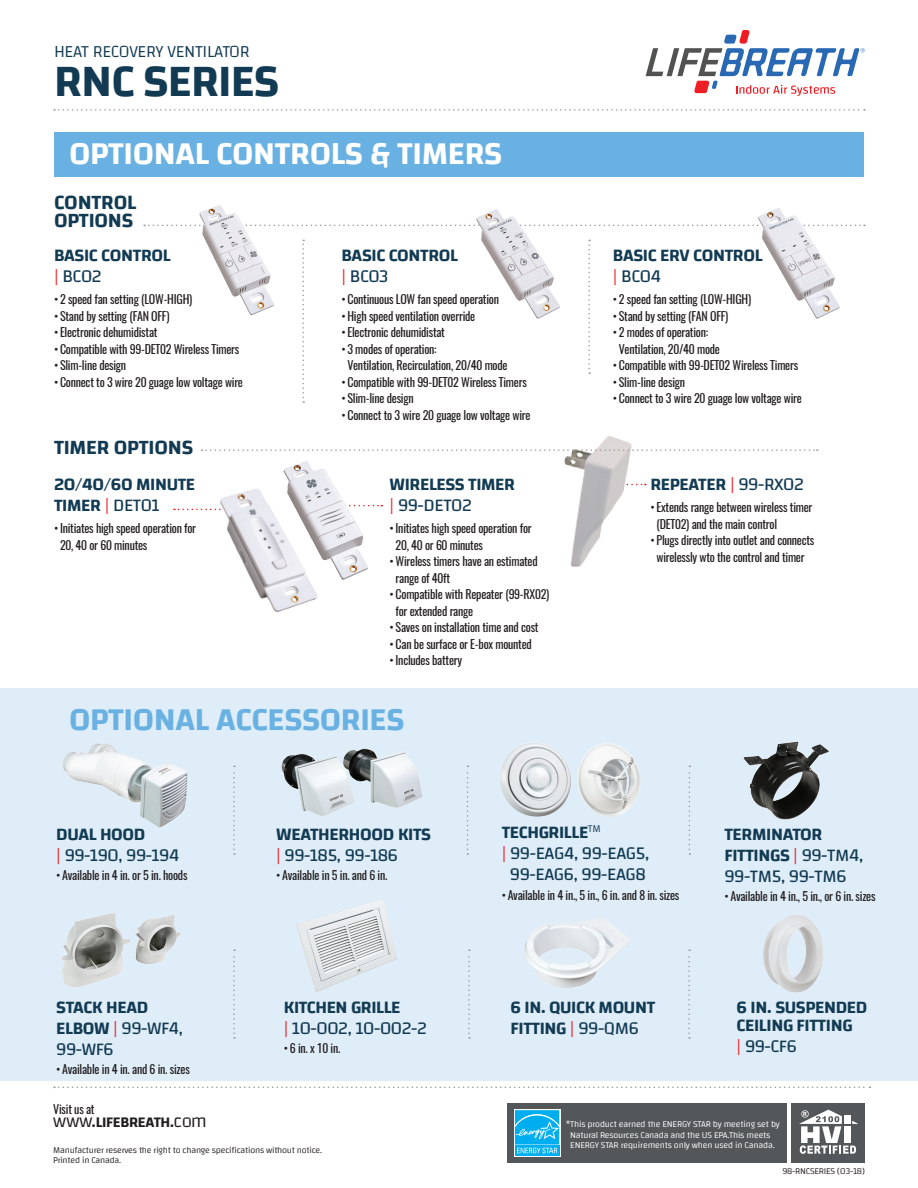
<style>
.page{position:relative;width:918px;height:1188px;background:#fff}
.page>*{position:absolute;margin:0;border:0;box-sizing:border-box;transform-origin:0 0}
.t1{font:600 46.65px "Changa";letter-spacing:-.02em;color:#123b53}
.t2{font:600 33px "Changa";letter-spacing:-.01em;color:#fff}
.t3{font:600 33px "Changa";letter-spacing:-.01em;color:#69b1e2}
.t4{font:600 21px/17.7px "Changa";letter-spacing:-.01em;color:#123b53}
.t5{font:600 18px/21px "Changa";letter-spacing:-.02em;color:#123b53}
.t6{font:18px/21px "Changa";letter-spacing:-.02em;color:#123b53}
.t7{font:300 17.25px "Changa";letter-spacing:-.02em;color:#123b53}
.t8{font:600 15.15px "Changa";letter-spacing:-.02em;color:#231f20}
.t9{font:12px/16.5px "Oswald";letter-spacing:-.02em;color:#231f20}
.t10{font:300 9px/10.5px "Changa";letter-spacing:-.02em;color:#fff;text-align:center}
.t11{font:300 9px/10.5px "Changa";letter-spacing:-.025em;color:#231f20}
.s1{font-weight:400;color:#ee1d23}
.s2{font-weight:400}
.s3{font-weight:600}
.s4{color:#ee1d23}
.s5{font-weight:300;font-size:18.9px}
</style>
<div class="page">
<svg style="left:144px;top:225px;width:721px;height:1px"></svg>
<div style="left:0;top:688px;width:918px;height:393px;background:#dfedf8"></div>
<svg style="left:174px;top:509px;width:33px;height:1px"></svg>
<img style="left:283px;top:461px;width:91px;height:119px">
<img style="left:210px;top:485px;width:120px;height:127px">
<div style="left:54px;top:132px;width:810px;height:44px;background:#69b1e2"></div>
<svg style="left:302px;top:240px;width:2px;height:163px"></svg>
<svg style="left:233px;top:949px;width:2px;height:90px"></svg>
<svg style="left:468px;top:949px;width:2px;height:90px"></svg>
<svg style="left:688px;top:949px;width:2px;height:90px"></svg>
<svg style="left:588px;top:240px;width:2px;height:134px"></svg>
<img style="left:281px;top:748px;width:141px;height:68px">
<img style="left:62px;top:913px;width:119px;height:74px">
<img style="left:524px;top:918px;width:106px;height:70px">
<img style="left:463px;top:209px;width:110px;height:110px">
<img style="left:739px;top:208px;width:110px;height:111px">
<img style="left:192px;top:205px;width:90px;height:111px">
<div style="left:507px;top:1103px;width:280px;height:60px;background:#545759"></div>
<div style="left:792px;top:1103px;width:73px;height:60px;background:#545759"></div>
<svg style="left:514px;top:1109px;width:46px;height:48px"></svg>
<svg style="left:515px;top:1153px;width:44px;height:3px"></svg>
<svg style="left:515px;top:1110px;width:44px;height:43px;background:#2abbf1"></svg>
<svg style="left:799px;top:1110px;width:58px;height:44px"></svg>
<div style="left:844px;top:1126px;width:6px;height:17px;background:#fff"></div>
<div style="left:844px;top:1116px;width:6px;height:8px;background:#fff"></div>
<svg style="left:54px;top:1087px;width:816px;height:1px"></svg>
<img style="left:763px;top:915px;width:60px;height:78px">
<img style="left:296px;top:899px;width:102px;height:93px">
<svg style="left:233px;top:766px;width:2px;height:89px"></svg>
<svg style="left:467px;top:766px;width:1px;height:89px"></svg>
<svg style="left:689px;top:766px;width:1px;height:89px"></svg>
<img style="left:62px;top:743px;width:126px;height:85px">
<img style="left:500px;top:743px;width:140px;height:74px">
<img style="left:743px;top:741px;width:86px;height:79px">
<svg style="left:646px;top:30px;width:219px;height:66px"></svg>
<svg style="left:54px;top:109px;width:811px;height:2px"></svg>
<img style="left:564px;top:436px;width:79px;height:131px">
<svg style="left:201px;top:449px;width:617px;height:2px"></svg>
<h3 class="t7" style="left:54px;top:41px;width:197px">HEAT RECOVERY VENTILATOR</h3>
<h1 class="t1" style="left:54px;top:52px;width:227px">RNC SERIES</h1>
<h2 class="t2" style="left:69px;top:133px;width:435px">OPTIONAL CONTROLS &amp; TIMERS</h2>
<h3 class="t4" style="left:54px;top:193px;width:84px">CONTROL<br>OPTIONS</h3>
<h3 class="t5" style="left:54px;top:244px;width:118px">BASIC CONTROL <span class="s1">|</span> <span class="s2">BC02</span></h3>
<p class="t9" style="left:54px;top:290px;width:140px">• 2 speed fan setting (LOW-HIGH)</p>
<p class="t9" style="left:54px;top:306px;width:117px">• Stand by setting (FAN OFF)</p>
<p class="t9" style="left:54px;top:323px;width:105px">• Electronic dehumidistat</p>
<p class="t9" style="left:54px;top:339px;width:187px">• Compatible with 99-DET02 Wireless Timers</p>
<p class="t9" style="left:54px;top:356px;width:74px">• Slim-line design</p>
<p class="t9" style="left:54px;top:372px;width:191px">• Connect to 3 wire 20 guage low voltage wire</p>
<h3 class="t4" style="left:54px;top:437px;width:141px">TIMER OPTIONS</h3>
<h3 class="t5" style="left:54px;top:473px;width:143px">20/40/60 MINUTE<br>TIMER <span class="s1">|</span> <span class="s2">DET01</span></h3>
<p class="t9" style="left:60px;top:519px;width:138px;text-indent:-6px">• Initiates high speed operation for<br>20, 40 or 60 minutes</p>
<h3 class="t5" style="left:341px;top:244px;width:118px">BASIC CONTROL <span class="s1">|</span> <span class="s2">BC03</span></h3>
<p class="t9" style="left:341px;top:290px;width:159px">• Continuous LOW fan speed operation</p>
<p class="t9" style="left:341px;top:306px;width:135px">• High speed ventilation override</p>
<p class="t9" style="left:341px;top:323px;width:105px">• Electronic dehumidistat</p>
<p class="t9" style="left:347px;top:339px;width:162px;text-indent:-6px">• 3 modes of operation:<br>Ventilation, Recirculation, 20/40 mode</p>
<p class="t9" style="left:341px;top:372px;width:187px">• Compatible with 99-DET02 Wireless Timers</p>
<p class="t9" style="left:341px;top:389px;width:74px">• Slim-line design</p>
<p class="t9" style="left:341px;top:405px;width:191px">• Connect to 3 wire 20 guage low voltage wire</p>
<h3 class="t5" style="left:390px;top:473px;width:127px">WIRELESS TIMER <span class="s1">|</span> <span class="s2">99-DET02</span></h3>
<p class="t9" style="left:396px;top:519px;width:138px;text-indent:-6px">• Initiates high speed operation for<br>20, 40 or 60 minutes</p>
<p class="t9" style="left:396px;top:552px;width:144px;text-indent:-6px">• Wireless timers have an estimated range of 40ft</p>
<p class="t9" style="left:396px;top:585px;width:155px;text-indent:-6px">• Compatible with Repeater (99-RX02) for extended range</p>
<p class="t9" style="left:390px;top:618px;width:151px">• Saves on installation time and cost</p>
<p class="t9" style="left:390px;top:634px;width:144px">• Can be surface or E-box mounted</p>
<p class="t9" style="left:390px;top:651px;width:74px">• Includes battery</p>
<h2 class="t3" style="left:69px;top:699px;width:337px">OPTIONAL ACCESSORIES</h2>
<h3 class="t5" style="left:613px;top:244px;width:151px">BASIC ERV CONTROL <span class="s1">|</span> <span class="s2">BC04</span></h3>
<p class="t9" style="left:613px;top:290px;width:140px">• 2 speed fan setting (LOW-HIGH)</p>
<p class="t9" style="left:613px;top:306px;width:117px">• Stand by setting (FAN OFF)</p>
<p class="t9" style="left:619px;top:323px;width:103px;text-indent:-6px">• 2 modes of operation:<br>Ventilation, 20/40 mode</p>
<p class="t9" style="left:613px;top:356px;width:187px">• Compatible with 99-DET02 Wireless Timers</p>
<p class="t9" style="left:613px;top:372px;width:74px">• Slim-line design</p>
<p class="t9" style="left:613px;top:389px;width:191px">• Connect to 3 wire 20 guage low voltage wire</p>
<h3 class="t5" style="left:651px;top:473px;width:155px">REPEATER <span class="s1">|</span> <span class="s2">99-RX02</span></h3>
<p class="t9" style="left:657px;top:498px;width:157px;text-indent:-6px">• Extends range between wireless timer (DET02) and the main control</p>
<p class="t9" style="left:651px;top:531px;width:165px;text-align:center">• Plugs directly into outlet and connects wirelessly wto the control and timer</p>
<h3 class="t6" style="left:56px;top:823px;width:125px"><span class="s3">DUAL HOOD<br></span><span class="s4">|</span> 99-190, 99-194</h3>
<p class="t9" style="left:56px;top:866px;width:133px">• Available in 4 in. or 5 in. hoods</p>
<h3 class="t5" style="left:56px;top:996px;width:128px">STACK HEAD<br>ELBOW <span class="s1">|</span> <span class="s2">99-WF4,<br>99-WF6</span></h3>
<p class="t9" style="left:56px;top:1060px;width:135px">• Available in 4 in. and 6 in. sizes</p>
<h3 class="t5" style="left:276px;top:823px;width:156px">WEATHERHOOD KITS <span class="s1">|</span> <span class="s2">99-185, 99-186</span></h3>
<p class="t9" style="left:276px;top:866px;width:113px">• Available in 5 in. and 6 in.</p>
<h3 class="t6" style="left:284px;top:996px;width:145px"><span class="s3">KITCHEN GRILLE<br></span><span class="s4">|</span> 10-002, 10-002-2</h3>
<p class="t9" style="left:284px;top:1039px;width:58px">• 6 in. x 10 in.</p>
<p class="t9" style="left:53px;top:1100px;width:43px">Visit us at</p>
<p class="t8" style="left:53px;top:1113px;width:155px"><span class="s5">www</span>.LIFEBREATH.<span class="s5">com</span></p>
<p class="t11" style="left:53px;top:1145px;width:270px">Manufacturer reserves the right to change specifications without notice.<br>Printed in Canada.</p>
<h3 class="t5" style="left:502px;top:821px;width:101px">TECHGRILLE<sup>TM</sup></h3>
<h3 class="t6" style="left:502px;top:842px;width:149px"><span class="s4">|</span> 99-EAG4, 99-EAG5,</h3>
<h3 class="t6" style="left:510px;top:863px;width:137px">99-EAG6, 99-EAG8</h3>
<p class="t9" style="left:502px;top:885px;width:179px">• Available in 4 in., 5 in., 6 in. and 8 in. sizes</p>
<h3 class="t5" style="left:511px;top:996px;width:146px">6 IN. QUICK MOUNT<br>FITTING <span class="s1">|</span> <span class="s2">99-QM6</span></h3>
<h3 class="t6" style="left:724px;top:823px;width:140px"><span class="s3">TERMINATOR<br>FITTINGS</span> <span class="s4">|</span> 99-TM4,<br>99-TM5, 99-TM6</h3>
<p class="t9" style="left:724px;top:887px;width:153px">• Available in 4 in., 5 in., or 6 in. sizes</p>
<h3 class="t5" style="left:737px;top:997px;width:132px;line-height:18px">6 IN. SUSPENDED<br>CEILING FITTING</h3>
<h3 class="t6" style="left:737px;top:1035px;width:62px"><span class="s4">|</span> 99-CF6</h3>
<p class="t10" style="left:566px;top:1119px;width:216px">*This product earned the ENERGY STAR by meeting set by<br>Natural Resources Canada and the US EPA.This meets<br>ENERGY STAR requirements only when used in Canada.</p>
<p class="t11" style="left:782px;top:1166px;width:84px">98-RNCSERIES (03-18)</p>
</div>
